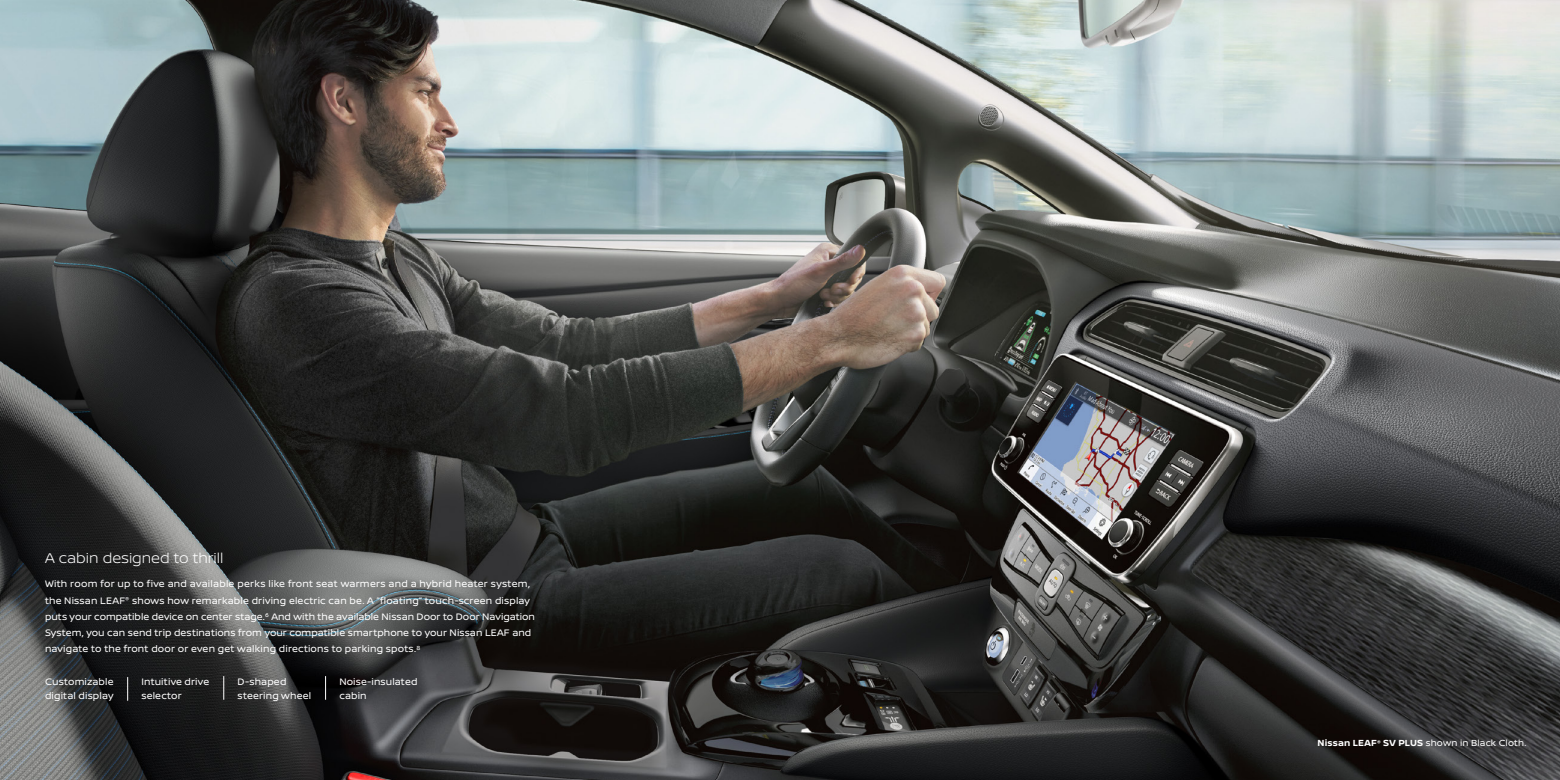
<style>
.page{position:relative;width:1560px;height:780px;background:#fff}
.page>*{position:absolute;margin:0;border:0;box-sizing:border-box;transform-origin:0 0}
.t1{font:300 15px "Nissan Brand";letter-spacing:-.005em;color:#fff}
.t2{font:10px/16.2px "Nissan Brand";letter-spacing:.01em;color:#fff}
.t3{font:9.38px "Nissan Brand";letter-spacing:.015em;color:#fff}
.s1{font-weight:700}
</style>
<div class="page">
<img style="left:0;top:0;width:1559px;height:780px">
<svg style="left:223px;top:676px;width:1px;height:23px"></svg>
<svg style="left:325px;top:676px;width:1px;height:23px"></svg>
<svg style="left:127px;top:677px;width:1px;height:23px"></svg>
<h1 class="t1" style="left:45px;top:547px;width:180px">A cabin designed to thrill</h1>
<p class="t2" style="left:45px;top:575px;width:491px">With room for up to five and available perks like front seat warmers and a hybrid heater system, the Nissan LEAF<sup>®</sup> shows how remarkable driving electric can be. A “floating” touch-screen display puts your compatible device on center stage.<sup>6</sup> And with the available Nissan Door to Door Navigation System, you can send trip destinations from your compatible smartphone to your Nissan LEAF and navigate to the front door or even get walking directions to parking spots.<sup>8</sup></p>
<p class="t2" style="left:45px;top:674px;width:70px;line-height:13.8px">Customizable digital display</p>
<p class="t2" style="left:141px;top:674px;width:69px;line-height:13.8px">Intuitive drive selector</p>
<p class="t2" style="left:237px;top:674px;width:75px;line-height:13.8px">D-shaped steering wheel</p>
<p class="t2" style="left:339px;top:674px;width:80px;line-height:13.8px">Noise-insulated cabin</p>
<p class="t3" style="left:1317px;top:736px;width:210px"><span class="s1">Nissan LEAF</span><sup>®</sup> <span class="s1">SV PLUS</span> shown in Black Cloth.</p>
</div>
